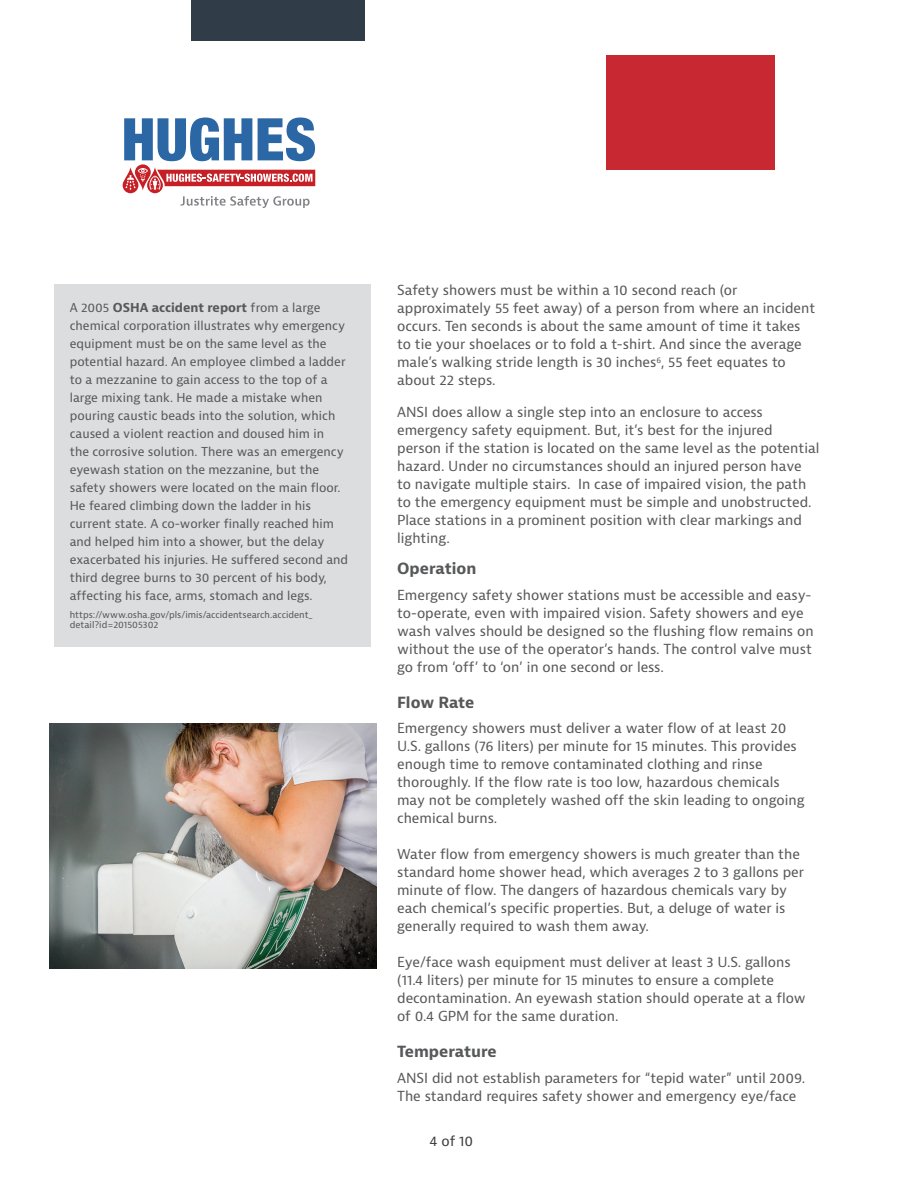
<style>
.page{position:relative;width:918px;height:1188px;background:#fff}
.page>*{position:absolute;margin:0;border:0;box-sizing:border-box;transform-origin:0 0}
.t1{font:700 15px "Bernina Sans";color:#57585a}
.t2{font:13.5px/18px "Bernina Sans";color:#57585a}
.t3{font:13.5px "Bernina Sans";color:#3e3e3f}
.t4{font:12px/18px "Bernina Sans";color:#57585a}
.t5{font:9px/10.8px "Bernina Sans";color:#57585a}
.s1{font-weight:700}
</style>
<div class="page">
<svg style="left:123px;top:118px;width:192px;height:90px"></svg>
<div style="left:191px;top:0;width:174px;height:41px;background:#303d48"></div>
<div style="left:54px;top:284px;width:316px;height:363px;background:#dcdddf"></div>
<img style="left:49px;top:724px;width:327px;height:245px">
<div style="left:606px;top:55px;width:168px;height:115px;background:#c82831"></div>
<p class="t4" style="left:70px;top:298px;width:280px">A 2005 <span class="s1">OSHA accident report</span> from a large chemical corporation illustrates why emergency equipment must be on the same level as the potential hazard. An employee climbed a ladder to a mezzanine to gain access to the top of a large mixing tank. He made a mistake when pouring caustic beads into the solution, which caused a violent reaction and doused him in<br>the corrosive solution. There was an emergency eyewash station on the mezzanine, but the safety showers were located on the main floor.<br>He feared climbing down the ladder in his current state. A co-worker finally reached him and helped him into a shower, but the delay exacerbated his injuries. He suffered second and third degree burns to 30 percent of his body, affecting his face, arms, stomach and legs.</p>
<p class="t5" style="left:70px;top:609px;width:244px">https://www.osha.gov/pls/imis/accidentsearch.accident_ detail?id=201505302</p>
<p class="t2" style="left:397px;top:281px;width:420px">Safety showers must be within a 10 second reach (or approximately 55 feet away) of a person from where an incident occurs. Ten seconds is about the same amount of time it takes to tie your shoelaces or to fold a t-shirt. And since the average male’s walking stride length is 30 inches<sup>6</sup>, 55 feet equates to about 22 steps.</p>
<p class="t2" style="left:397px;top:403px;width:424px">ANSI does allow a single step into an enclosure to access emergency safety equipment. But, it’s best for the injured person if the station is located on the same level as the potential hazard. Under no circumstances should an injured person have<br>to navigate multiple stairs. In case of impaired vision, the path to the emergency equipment must be simple and unobstructed.<br>Place stations in a prominent position with clear markings and lighting.</p>
<p class="t1" style="left:397px;top:559px;width:81px">Operation</p>
<p class="t2" style="left:397px;top:586px;width:418px">Emergency safety shower stations must be accessible and easy&shy;to-operate, even with impaired vision. Safety showers and eye wash valves should be designed so the flushing flow remains on without the use of the operator’s hands. The control valve must go from ‘off’ to ‘on’ in one second or less.</p>
<p class="t1" style="left:397px;top:692px;width:79px">Flow Rate</p>
<p class="t2" style="left:397px;top:719px;width:409px">Emergency showers must deliver a water flow of at least 20<br>U.S. gallons (76 liters) per minute for 15 minutes. This provides enough time to remove contaminated clothing and rinse thoroughly. If the flow rate is too low, hazardous chemicals may not be completely washed off the skin leading to ongoing chemical burns.</p>
<p class="t2" style="left:397px;top:845px;width:409px">Water flow from emergency showers is much greater than the standard home shower head, which averages 2 to 3 gallons per minute of flow. The dangers of hazardous chemicals vary by each chemical’s specific properties. But, a deluge of water is generally required to wash them away.</p>
<p class="t2" style="left:397px;top:953px;width:410px">Eye/face wash equipment must deliver at least 3 U.S. gallons (11.4 liters) per minute for 15 minutes to ensure a complete decontamination. An eyewash station should operate at a flow of 0.4 GPM for the same duration.</p>
<p class="t1" style="left:397px;top:1042px;width:101px">Temperature</p>
<p class="t2" style="left:397px;top:1069px;width:410px">ANSI did not establish parameters for “tepid water” until 2009.</p>
<p class="t2" style="left:397px;top:1087px;width:401px">The standard requires safety shower and emergency eye/face</p>
<p class="t3" style="left:430px;top:1132px;width:45px">4 of 10</p>
</div>
